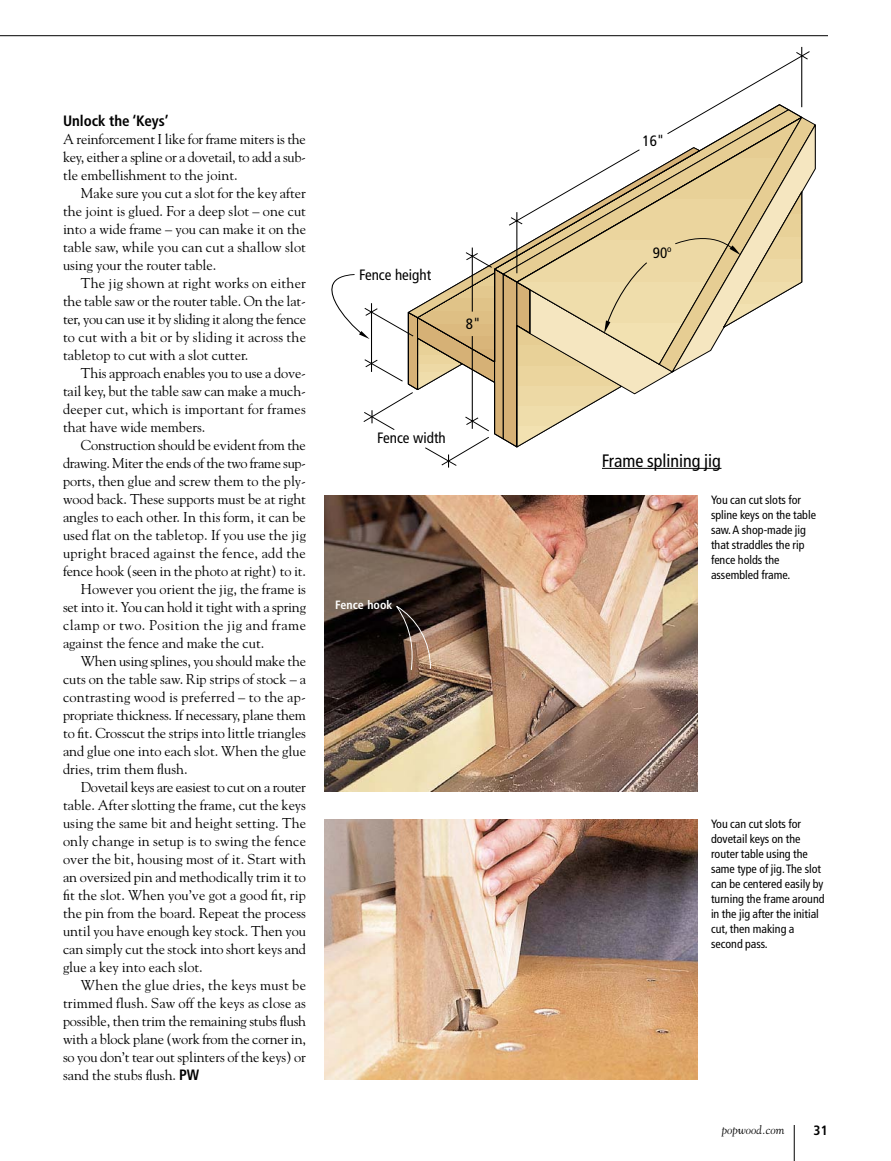
<style>
.page{position:relative;width:891px;height:1161px;background:#fff}
.page>*{position:absolute;margin:0;border:0;box-sizing:border-box;transform-origin:0 0}
.t1{font:condensed 18px "Frutiger";color:#000}
.t2{font:condensed 15px "Frutiger";color:#000}
.t3{font:700 condensed 15px "Frutiger";color:#000}
.t4{font:14.25px/18px "Goudy";color:#000;text-align:justify}
.t5{font:14.25px "Goudy";letter-spacing:-.025em;color:#000}
.t6{font:14.25px "Goudy";letter-spacing:.02em;color:#000}
.t7{font:14.25px "Goudy";letter-spacing:.03em;color:#000}
.t8{font:14.25px "Goudy";letter-spacing:-.02em;color:#000}
.t9{font:700 condensed 13.5px "Frutiger";color:#000}
.t10{font:condensed 12px/15px "Frutiger";color:#000}
.t11{font:italic 12px "Goudy";color:#000}
.t12{font:700 condensed 12px "Frutiger";color:#fff}
.s1{font-family:"Frutiger";font-weight:700;font-stretch:condensed;font-size:15px}
</style>
<div class="page">
<hr style="left:794px;top:1125px;width:1px;height:36px;background:#000">
<hr style="left:0;top:35px;width:828px;height:1px;background:#000">
<img style="left:324px;top:495px;width:373px;height:297px">
<img style="left:324px;top:819px;width:373px;height:261px">
<svg style="left:697px;top:51px;width:112px;height:65px"></svg>
<svg style="left:359px;top:116px;width:457px;height:352px"></svg>
<hr style="left:602px;top:468px;width:119px;height:1px;background:#000">
<svg style="left:395px;top:605px;width:36px;height:66px;background:#5b483d"></svg>
<p class="t3" style="left:63px;top:115px;width:107px">Unlock the ‘Keys’</p>
<p class="t4" style="left:63px;top:131px;width:244px">A reinforcement I like for frame miters is the key, either a spline or a dovetail, to add a sub&shy;tle embellishment to the joint.</p>
<p class="t4" style="left:63px;top:185px;width:245px;text-indent:18px">Make sure you cut a slot for the key after the joint is glued. For a deep slot – one cut into a wide frame – you can make it on the table saw, while you can cut a shallow slot using your the router table.</p>
<p class="t4" style="left:63px;top:275px;width:245px;text-indent:18px">The jig shown at right works on either the table saw or the router table. On the lat&shy;ter, you can use it by sliding it along the fence to cut with a bit or by sliding it across the tabletop to cut with a slot cutter.</p>
<p class="t4" style="left:63px;top:365px;width:244px;text-indent:18px">This approach enables you to use a dove&shy;tail key, but the table saw can make a much&shy;deeper cut, which is important for frames that have wide members.</p>
<p class="t4" style="left:81px;top:437px;width:226px">Construction should be evident from the</p>
<p class="t5" style="left:63px;top:457px;width:245px">drawing. Miter the ends of the two frame sup-</p>
<p class="t4" style="left:63px;top:473px;width:244px">ports, then glue and screw them to the ply-</p>
<p class="t4" style="left:63px;top:491px;width:244px">wood back. These supports must be at right</p>
<p class="t4" style="left:63px;top:509px;width:244px">angles to each other. In this form, it can be</p>
<p class="t4" style="left:63px;top:527px;width:245px">used flat on the tabletop. If you use the jig</p>
<p class="t6" style="left:63px;top:547px;width:244px">upright braced against the fence, add the</p>
<p class="t4" style="left:63px;top:563px;width:245px">fence hook (seen in the photo at right) to it.</p>
<p class="t4" style="left:81px;top:581px;width:227px">However you orient the jig, the frame is</p>
<p class="t4" style="left:63px;top:599px;width:245px">set into it. You can hold it tight with a spring</p>
<p class="t7" style="left:63px;top:619px;width:245px">clamp or two. Position the jig and frame</p>
<p class="t4" style="left:63px;top:635px;width:203px">against the fence and make the cut.</p>
<p class="t8" style="left:81px;top:655px;width:227px">When using splines, you should make the</p>
<p class="t4" style="left:63px;top:671px;width:245px">cuts on the table saw. Rip strips of stock – a</p>
<p class="t4" style="left:63px;top:689px;width:245px">contrasting wood is preferred – to the ap-</p>
<p class="t4" style="left:63px;top:707px;width:244px">propriate thickness. If necessary, plane them</p>
<p class="t4" style="left:63px;top:725px;width:245px">to fit. Crosscut the strips into little triangles</p>
<p class="t4" style="left:63px;top:743px;width:245px">and glue one into each slot. When the glue</p>
<p class="t4" style="left:63px;top:761px;width:126px">dries, trim them flush.</p>
<p class="t5" style="left:81px;top:781px;width:227px">Dovetail keys are easiest to cut on a router</p>
<p class="t4" style="left:63px;top:797px;width:245px">table. After slotting the frame, cut the keys</p>
<p class="t4" style="left:63px;top:815px;width:245px">using the same bit and height setting. The</p>
<p class="t4" style="left:63px;top:833px;width:244px">only change in setup is to swing the fence</p>
<p class="t4" style="left:63px;top:851px;width:245px">over the bit, housing most of it. Start with</p>
<p class="t4" style="left:63px;top:869px;width:245px">an oversized pin and methodically trim it to</p>
<p class="t4" style="left:63px;top:887px;width:244px">fit the slot. When you’ve got a good fit, rip</p>
<p class="t4" style="left:63px;top:905px;width:244px">the pin from the board. Repeat the process</p>
<p class="t4" style="left:63px;top:923px;width:245px">until you have enough key stock. Then you</p>
<p class="t4" style="left:63px;top:941px;width:245px">can simply cut the stock into short keys and</p>
<p class="t4" style="left:63px;top:959px;width:141px">glue a key into each slot.</p>
<p class="t6" style="left:81px;top:979px;width:226px">When the glue dries, the keys must be</p>
<p class="t4" style="left:63px;top:995px;width:245px">trimmed flush. Saw off the keys as close as</p>
<p class="t4" style="left:63px;top:1013px;width:245px">possible, then trim the remaining stubs flush</p>
<p class="t4" style="left:63px;top:1031px;width:245px">with a block plane (work from the corner in,</p>
<p class="t4" style="left:63px;top:1049px;width:244px">so you don’t tear out splinters of the keys) or</p>
<p class="t4" style="left:63px;top:1067px;width:138px">sand the stubs flush. <span class="s1">PW</span></p>
<p class="t2" style="left:359px;top:268px;width:74px">Fence height</p>
<p class="t2" style="left:466px;top:318px;width:16px">8"</p>
<p class="t2" style="left:377px;top:432px;width:70px">Fence width</p>
<p class="t12" style="left:335px;top:600px;width:59px">Fence hook</p>
<p class="t2" style="left:643px;top:135px;width:23px">16"</p>
<p class="t2" style="left:653px;top:247px;width:20px">90<sup>o</sup></p>
<p class="t1" style="left:602px;top:453px;width:120px">Frame splining jig</p>
<p class="t10" style="left:711px;top:493px;width:107px">You can cut slots for spline keys on the table saw.A shop-made jig that straddles the rip fence holds the assembled frame.</p>
<p class="t10" style="left:711px;top:817px;width:115px">You can cut slots for dovetail keys on the router table using the same type of jig.The slot can be centered easily by turning the frame around in the jig after the initial cut, then making a second pass.</p>
<p class="t11" style="left:722px;top:1125px;width:64px">popwood.com</p>
<p class="t9" style="left:814px;top:1125px;width:16px">31</p>
</div>
